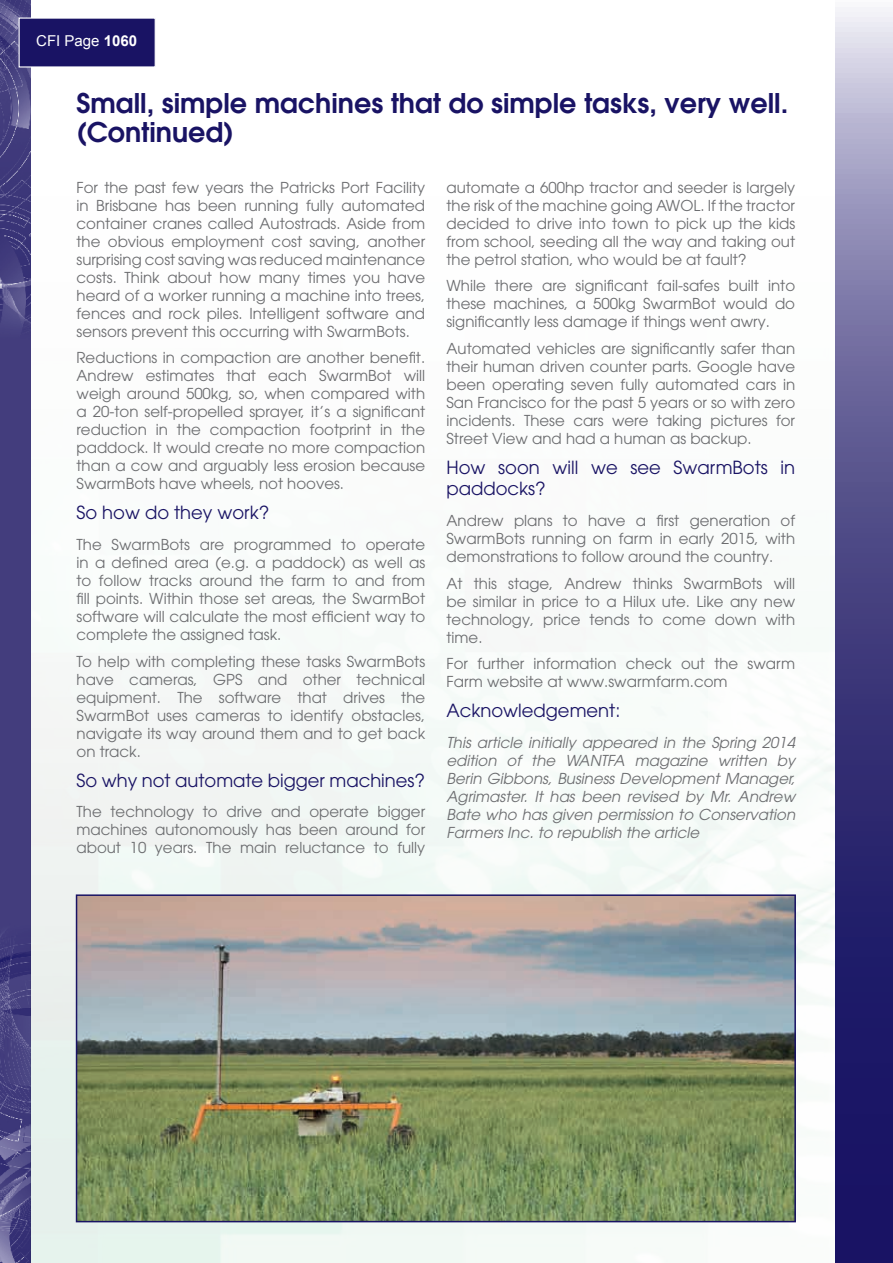
<style>
.page{position:relative;width:893px;height:1263px;background:#fff}
.page>*{position:absolute;margin:0;border:0;box-sizing:border-box;transform-origin:0 0}
.t1{font:600 27px/28.5px "Avant Garde";color:#191364}
.t2{font:18px/21.6px "Avant Garde";color:#191364}
.t3{font:15px/18px "Avant Garde";color:#6c6d70;text-align:justify}
.t4{font:italic 15px/18px "Avant Garde";color:#6c6d70;text-align:justify}
.t5{font:15px "Arial";color:#fff}
.s1{font-weight:700}
</style>
<div class="page">
<img style="left:0;top:0;width:836px;height:1263px">
<svg style="left:836px;top:7px;width:57px;height:1256px;background:#54508b"></svg>
<div style="left:19px;top:18px;width:137px;height:50px;background:#191364;border:1px solid #fff"></div>
<img style="left:79px;top:897px;width:714px;height:322px">
<div style="left:76px;top:894px;width:720px;height:328px;border:2px solid #191364"></div>
<p class="t5" style="left:36px;top:33px;width:102px">CFI Page <span class="s1">1060</span></p>
<h1 class="t1" style="left:76px;top:88px;width:713px">Small, simple machines that do simple tasks, very well. (Continued)</h1>
<p class="t3" style="left:77px;top:178px;width:350px">For the past few years the Patricks Port Facility in Brisbane has been running fully automated container cranes called Autostrads. Aside from the obvious employment cost saving, another surprising cost saving was reduced maintenance costs. Think about how many times you have heard of a worker running a machine into trees, fences and rock piles. Intelligent software and sensors prevent this occurring with SwarmBots.</p>
<p class="t3" style="left:77px;top:349px;width:350px">Reductions in compaction are another benefit.<br>Andrew estimates that each SwarmBot will weigh around 500kg, so, when compared with a 20-ton self-propelled sprayer, it’s a significant reduction in the compaction footprint in the paddock. It would create no more compaction than a cow and arguably less erosion because SwarmBots have wheels, not hooves.</p>
<p class="t2" style="left:77px;top:502px;width:194px">So how do they work?</p>
<p class="t3" style="left:77px;top:535px;width:350px">The SwarmBots are programmed to operate in a defined area (e.g. a paddock) as well as to follow tracks around the farm to and from fill points. Within those set areas, the SwarmBot software will calculate the most efficient way to complete the assigned task.</p>
<p class="t3" style="left:77px;top:652px;width:350px">To help with completing these tasks SwarmBots have cameras, GPS and other technical equipment. The software that drives the SwarmBot uses cameras to identify obstacles, navigate its way around them and to get back on track.</p>
<p class="t2" style="left:77px;top:769px;width:350px">So why not automate bigger machines?</p>
<p class="t3" style="left:77px;top:803px;width:350px">The technology to drive and operate bigger machines autonomously has been around for about 10 years. The main reluctance to fully</p>
<p class="t3" style="left:446px;top:178px;width:350px">automate a 600hp tractor and seeder is largely the risk of the machine going AWOL. If the tractor decided to drive into town to pick up the kids from school, seeding all the way and taking out the petrol station, who would be at fault?</p>
<p class="t3" style="left:446px;top:277px;width:350px">While there are significant fail-safes built into these machines, a 500kg SwarmBot would do significantly less damage if things went awry.</p>
<p class="t3" style="left:446px;top:339px;width:350px">Automated vehicles are significantly safer than their human driven counter parts. Google have been operating seven fully automated cars in San Francisco for the past 5 years or so with zero incidents. These cars were taking pictures for Street View and had a human as backup.</p>
<p class="t2" style="left:446px;top:456px;width:350px">How soon will we see SwarmBots in paddocks?</p>
<p class="t3" style="left:446px;top:512px;width:350px">Andrew plans to have a first generation of SwarmBots running on farm in early 2015, with demonstrations to follow around the country.</p>
<p class="t3" style="left:446px;top:574px;width:350px">At this stage, Andrew thinks SwarmBots will be similar in price to a Hilux ute. Like any new technology, price tends to come down with time.</p>
<p class="t3" style="left:446px;top:655px;width:350px">For further information check out the swarm<br>Farm website at www.swarmfarm.com</p>
<p class="t2" style="left:446px;top:700px;width:175px">Acknowledgement:</p>
<p class="t4" style="left:446px;top:733px;width:350px">This article initially appeared in the Spring 2014 edition of the WANTFA magazine written by Berin Gibbons, Business Development Manager, Agrimaster. It has been revised by Mr. Andrew Bate who has given permission to Conservation Farmers Inc. to republish the article</p>
</div>
